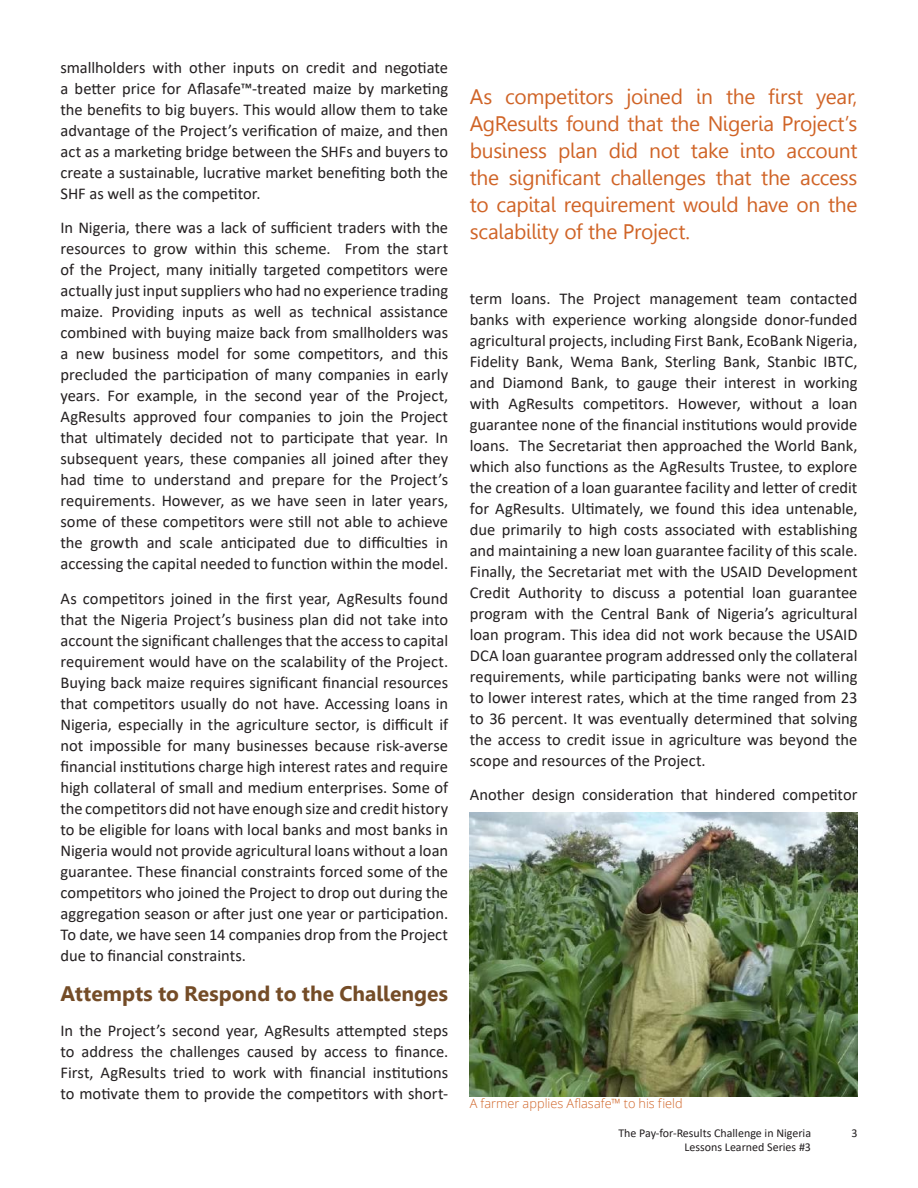
<style>
.page{position:relative;width:918px;height:1188px;background:#fff}
.page>*{position:absolute;margin:0;border:0;box-sizing:border-box;transform-origin:0 0}
.Quote_pullout_medium{font:21px/27px "Leelawadee";letter-spacing:-.015em;color:#d06427;text-align:justify}
.Subhead_A__10_14pt{font:700 21px "Leelawadee";color:#744c27}
.Body_copy__10_14pt{font:16.5px/21px "Calibri";color:#231f20;text-align:justify}
.Image_caption__8_5_1{font:300 12.75px "Open Sans";letter-spacing:.005em;color:#d06427}
.t1{font:12px/14.4px "Calibri";color:#231f20;text-align:right}
</style>
<div class="page">
<img style="left:470px;top:813px;width:388px;height:284px">
<p class="Body_copy__10_14pt" style="left:60px;top:56px;width:389px">smallholders with other inputs on credit and negotiate a better price for Aflasafe™-treated maize by marketing the benefits to big buyers. This would allow them to take advantage of the Project’s verification of maize, and then act as a marketing bridge between the SHFs and buyers to create a sustainable, lucrative market benefiting both the SHF as well as the competitor.</p>
<p class="Body_copy__10_14pt" style="left:60px;top:217px;width:389px">In Nigeria, there was a lack of sufficient traders with the resources to grow within this scheme. From the start of the Project, many initially targeted competitors were actually just input suppliers who had no experience trading maize. Providing inputs as well as technical assistance combined with buying maize back from smallholders was a new business model for some competitors, and this precluded the participation of many companies in early years. For example, in the second year of the Project, AgResults approved four companies to join the Project that ultimately decided not to participate that year. In subsequent years, these companies all joined after they had time to understand and prepare for the Project’s requirements. However, as we have seen in later years, some of these competitors were still not able to achieve the growth and scale anticipated due to difficulties in accessing the capital needed to function within the model.</p>
<p class="Body_copy__10_14pt" style="left:60px;top:587px;width:389px">As competitors joined in the first year, AgResults found that the Nigeria Project’s business plan did not take into account the significant challenges that the access to capital requirement would have on the scalability of the Project.<br>Buying back maize requires significant financial resources that competitors usually do not have. Accessing loans in Nigeria, especially in the agriculture sector, is difficult if not impossible for many businesses because risk-averse financial institutions charge high interest rates and require high collateral of small and medium enterprises. Some of the competitors did not have enough size and credit history to be eligible for loans with local banks and most banks in Nigeria would not provide agricultural loans without a loan guarantee. These financial constraints forced some of the competitors who joined the Project to drop out during the aggregation season or after just one year or participation.<br>To date, we have seen 14 companies drop from the Project due to financial constraints.</p>
<p class="Subhead_A__10_14pt" style="left:60px;top:982px;width:389px">Attempts to Respond to the Challenges</p>
<p class="Body_copy__10_14pt" style="left:60px;top:1019px;width:389px">In the Project’s second year, AgResults attempted steps to address the challenges caused by access to finance.<br>First, AgResults tried to work with financial institutions to motivate them to provide the competitors with short-</p>
<p class="Quote_pullout_medium" style="left:470px;top:84px;width:389px">As competitors joined in the first year, AgResults found that the Nigeria Project’s business plan did not take into account the significant challenges that the access to capital requirement would have on the scalability of the Project.</p>
<p class="Body_copy__10_14pt" style="left:470px;top:288px;width:389px">term loans. The Project management team contacted banks with experience working alongside donor-funded agricultural projects, including First Bank, EcoBank Nigeria, Fidelity Bank, Wema Bank, Sterling Bank, Stanbic IBTC, and Diamond Bank, to gauge their interest in working with AgResults competitors. However, without a loan guarantee none of the financial institutions would provide loans. The Secretariat then approached the World Bank, which also functions as the AgResults Trustee, to explore the creation of a loan guarantee facility and letter of credit for AgResults. Ultimately, we found this idea untenable, due primarily to high costs associated with establishing and maintaining a new loan guarantee facility of this scale.<br>Finally, the Secretariat met with the USAID Development Credit Authority to discuss a potential loan guarantee program with the Central Bank of Nigeria’s agricultural loan program. This idea did not work because the USAID DCA loan guarantee program addressed only the collateral requirements, while participating banks were not willing to lower interest rates, which at the time ranged from 23 to 36 percent. It was eventually determined that solving the access to credit issue in agriculture was beyond the scope and resources of the Project.</p>
<p class="Body_copy__10_14pt" style="left:470px;top:784px;width:389px">Another design consideration that hindered competitor</p>
<p class="Image_caption__8_5_1" style="left:470px;top:1094px;width:215px">A farmer applies Aflasafe™ to his field</p>
<p class="t1" style="left:618px;top:1125px;width:194px">The Pay-for-Results Challenge in Nigeria<br>Lessons Learned Series #3</p>
<p class="t1" style="left:851px;top:1125px;width:8px">3</p>
</div>
